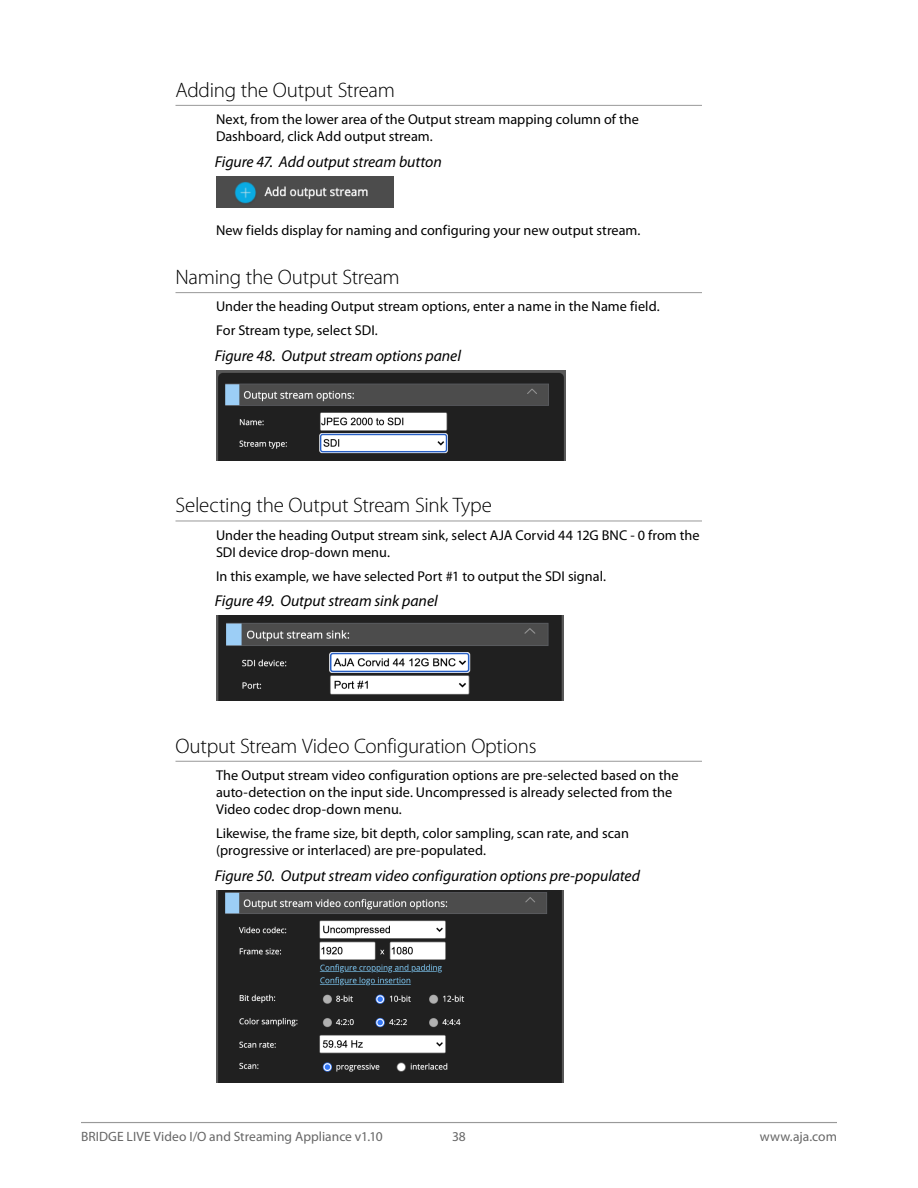
<style>
.page{position:relative;width:918px;height:1188px;background:#fff}
.page>*{position:absolute;margin:0;border:0;box-sizing:border-box;transform-origin:0 0}
._3Head{font:300 21px "Myriad Pro";letter-spacing:-.01em;color:#000}
.t1{font:italic 15.75px "Myriad Pro";letter-spacing:-.005em;color:#000}
.Body{font:14.25px/17.1px "Myriad Pro";letter-spacing:.005em;color:#000}
.t2{font:13.5px "Myriad Pro";letter-spacing:.005em;color:#666}
</style>
<div class="page">
<hr style="left:81px;top:1122px;width:756px;height:1px;background:#999">
<hr style="left:176px;top:105px;width:526px;height:1px;background:#999">
<hr style="left:176px;top:292px;width:526px;height:1px;background:#999">
<hr style="left:176px;top:521px;width:526px;height:1px;background:#999">
<hr style="left:176px;top:761px;width:526px;height:1px;background:#999">
<img style="left:216px;top:176px;width:178px;height:32px">
<img style="left:216px;top:370px;width:350px;height:90px">
<img style="left:216px;top:616px;width:348px;height:84px">
<img style="left:216px;top:890px;width:348px;height:192px">
<p class="_3Head" style="left:176px;top:78px;width:221px">Adding the Output Stream</p>
<p class="Body" style="left:216px;top:110px;width:424px">Next, from the lower area of the Output stream mapping column of the<br>Dashboard, click Add output stream.</p>
<p class="t1" style="left:215px;top:152px;width:229px">Figure 47. Add output stream button</p>
<p class="Body" style="left:216px;top:222px;width:426px">New fields display for naming and configuring your new output stream.</p>
<p class="_3Head" style="left:176px;top:265px;width:226px">Naming the Output Stream</p>
<p class="Body" style="left:216px;top:298px;width:445px">Under the heading Output stream options, enter a name in the Name field.</p>
<p class="Body" style="left:216px;top:322px;width:163px">For Stream type, select SDI.</p>
<p class="t1" style="left:215px;top:346px;width:248px">Figure 48. Output stream options panel</p>
<p class="_3Head" style="left:176px;top:494px;width:318px">Selecting the Output Stream Sink Type</p>
<p class="Body" style="left:216px;top:526px;width:485px">Under the heading Output stream sink, select AJA Corvid 44 12G BNC - 0 from the<br>SDI device drop-down menu.</p>
<p class="Body" style="left:216px;top:567px;width:392px">In this example, we have selected Port #1 to output the SDI signal.</p>
<p class="t1" style="left:215px;top:591px;width:224px">Figure 49. Output stream sink panel</p>
<p class="_3Head" style="left:176px;top:734px;width:363px">Output Stream Video Configuration Options</p>
<p class="Body" style="left:216px;top:766px;width:464px">The Output stream video configuration options are pre-selected based on the auto-detection on the input side. Uncompressed is already selected from the<br>Video codec drop-down menu.</p>
<p class="Body" style="left:216px;top:824px;width:415px">Likewise, the frame size, bit depth, color sampling, scan rate, and scan (progressive or interlaced) are pre-populated.</p>
<p class="t1" style="left:215px;top:866px;width:427px">Figure 50. Output stream video configuration options pre-populated</p>
<p class="t2" style="left:81px;top:1128px;width:303px">BRIDGE LIVE Video I/O and Streaming Appliance v1.10</p>
<p class="t2" style="left:452px;top:1128px;width:15px">38</p>
<p class="t2" style="left:760px;top:1128px;width:79px">www.aja.com</p>
</div>
